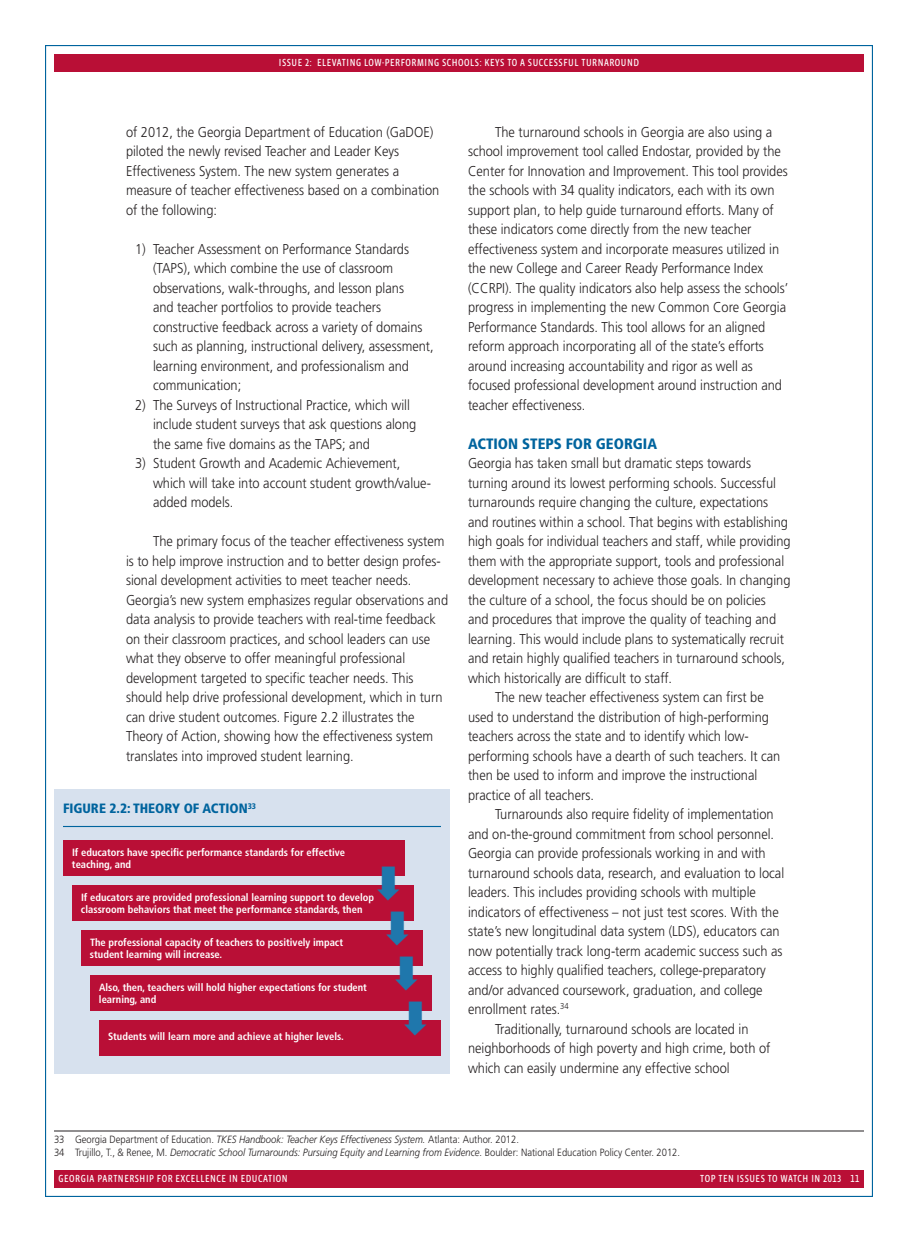
<style>
.page{position:relative;width:918px;height:1242px;background:#fff}
.page>*{position:absolute;margin:0;border:0;box-sizing:border-box;transform-origin:0 0}
.t1{font:36px "Zapf Dingbats IT Cby BT";color:#1f77ac}
.t2{font:900 condensed 15px "Frutiger";color:#00649e}
.t3{font:300 14.25px/19.5px "Frutiger";color:#231f20;scale:.9 1}
.t4{font:900 condensed 13.5px "Frutiger";color:#00649e}
.t5{font:700 condensed 10.5px/12px "Frutiger";color:#fff}
.t6{font:300 10.5px/12.8px "Frutiger";color:#231f20;scale:.9 1}
.t7{font:10.5px "Vista Sans Nar";letter-spacing:.05em;color:#fff}
.s1{font-family:"Vista Sans Nar Alt"}
.s2{font-style:italic}
</style>
<div class="page">
<div style="left:54px;top:1170px;width:810px;height:18px;background:#b90f36"></div>
<div style="left:54px;top:54px;width:810px;height:18px;background:#b90f36"></div>
<hr style="left:54px;top:1131px;width:810px;height:1px;background:#231f20">
<div style="left:54px;top:790px;width:396px;height:284px;background:#d7e1ee"></div>
<hr style="left:63px;top:826px;width:378px;height:1px;background:#00649e">
<div style="left:63px;top:840px;width:342px;height:36px;background:#b90f36"></div>
<div style="left:72px;top:885px;width:342px;height:36px;background:#b90f36"></div>
<div style="left:81px;top:930px;width:342px;height:36px;background:#b90f36"></div>
<div style="left:90px;top:975px;width:342px;height:36px;background:#b90f36"></div>
<div style="left:99px;top:1020px;width:342px;height:36px;background:#b90f36"></div>
<p class="t7" style="left:279px;top:59px;width:362px">ISSUE <span class="s1">2</span>: ELEVATING LOW-PERFORMING SCHOOLS: KEYS TO A SUCCESSFUL TURNAROUND</p>
<p class="t3" style="left:126px;top:123px;width:350px">of 2012, the Georgia Department of Education (GaDOE) piloted the newly revised Teacher and Leader Keys Effectiveness System. The new system generates a measure of teacher effectiveness based on a combination of the following:</p>
<p class="t3" style="left:153px;top:240px;width:313px;text-indent:-18px">1) Teacher Assessment on Performance Standards (TAPS), which combine the use of classroom observations, walk-throughs, and lesson plans<br>and teacher portfolios to provide teachers constructive feedback across a variety of domains such as planning, instructional delivery, assessment, learning environment, and professionalism and communication;</p>
<p class="t3" style="left:153px;top:396px;width:294px;text-indent:-18px">2) The Surveys of Instructional Practice, which will include student surveys that ask questions along the same five domains as the TAPS; and</p>
<p class="t3" style="left:153px;top:455px;width:310px;text-indent:-18px">3) Student Growth and Academic Achievement, which will take into account student growth/value&shy;added models.</p>
<p class="t3" style="left:126px;top:533px;width:360px;text-indent:27px">The primary focus of the teacher effectiveness system is to help improve instruction and to better design profes&shy;sional development activities to meet teacher needs.<br>Georgia’s new system emphasizes regular observations and data analysis to provide teachers with real-time feedback on their classroom practices, and school leaders can use what they observe to offer meaningful professional development targeted to specific teacher needs. This should help drive professional development, which in turn can drive student outcomes. Figure 2.2 illustrates the Theory of Action, showing how the effectiveness system translates into improved student learning.</p>
<p class="t4" style="left:63px;top:803px;width:195px">FIGURE 2.2: THEORY OF ACTION<sup>33</sup></p>
<p class="t5" style="left:72px;top:847px;width:275px">If educators have specific performance standards for effective teaching, and</p>
<p class="t5" style="left:81px;top:892px;width:295px">If educators are provided professional learning support to develop classroom behaviors that meet the performance standards, then</p>
<p class="t5" style="left:90px;top:937px;width:255px">The professional capacity of teachers to positively impact student learning will increase.</p>
<p class="t5" style="left:99px;top:982px;width:270px">Also, then, teachers will hold higher expectations for student learning, and</p>
<p class="t5" style="left:108px;top:1032px;width:237px">Students will learn more and achieve at higher levels.</p>
<h1 class="t1" style="left:421px;top:865px;width:172px;rotate:90deg">➡➡➡➡</h1>
<p class="t3" style="left:468px;top:123px;width:357px;text-indent:27px">The turnaround schools in Georgia are also using a school improvement tool called Endostar, provided by the Center for Innovation and Improvement. This tool provides the schools with 34 quality indicators, each with its own support plan, to help guide turnaround efforts. Many of these indicators come directly from the new teacher effectiveness system and incorporate measures utilized in the new College and Career Ready Performance Index (CCRPI). The quality indicators also help assess the schools’ progress in implementing the new Common Core Georgia Performance Standards. This tool allows for an aligned reform approach incorporating all of the state’s efforts around increasing accountability and rigor as well as focused professional development around instruction and teacher effectiveness.</p>
<p class="t2" style="left:468px;top:437px;width:191px">ACTION STEPS FOR GEORGIA</p>
<p class="t3" style="left:468px;top:455px;width:316px">Georgia has taken small but dramatic steps towards</p>
<p class="t3" style="left:468px;top:474px;width:344px">turning around its lowest performing schools. Successful</p>
<p class="t3" style="left:468px;top:494px;width:335px">turnarounds require changing the culture, expectations</p>
<p class="t3" style="left:468px;top:513px;width:357px">and routines within a school. That begins with establishing</p>
<p class="t3" style="left:468px;top:533px;width:360px">high goals for individual teachers and staff, while providing</p>
<p class="t3" style="left:468px;top:552px;width:353px">them with the appropriate support, tools and professional</p>
<p class="t3" style="left:468px;top:572px;width:360px">development necessary to achieve those goals. In changing</p>
<p class="t3" style="left:468px;top:591px;width:333px">the culture of a school, the focus should be on policies</p>
<p class="t3" style="left:468px;top:611px;width:344px">and procedures that improve the quality of teaching and</p>
<p class="t3" style="left:468px;top:630px;width:353px">learning. This would include plans to systematically recruit</p>
<p class="t3" style="left:468px;top:650px;width:354px">and retain highly qualified teachers in turnaround schools,</p>
<p class="t3" style="left:468px;top:669px;width:228px">which historically are difficult to staff.</p>
<p class="t3" style="left:495px;top:689px;width:300px">The new teacher effectiveness system can first be</p>
<p class="t3" style="left:468px;top:708px;width:336px">used to understand the distribution of high-performing</p>
<p class="t3" style="left:468px;top:728px;width:314px">teachers across the state and to identify which low-</p>
<p class="t3" style="left:468px;top:747px;width:349px">performing schools have a dearth of such teachers. It can</p>
<p class="t3" style="left:468px;top:767px;width:323px">then be used to inform and improve the instructional</p>
<p class="t3" style="left:468px;top:786px;width:141px">practice of all teachers.</p>
<p class="t3" style="left:495px;top:806px;width:311px">Turnarounds also require fidelity of implementation</p>
<p class="t3" style="left:468px;top:825px;width:342px">and on-the-ground commitment from school personnel.</p>
<p class="t3" style="left:468px;top:845px;width:332px">Georgia can provide professionals working in and with</p>
<p class="t3" style="left:468px;top:864px;width:353px">turnaround schools data, research, and evaluation to local</p>
<p class="t3" style="left:468px;top:884px;width:322px">leaders. This includes providing schools with multiple</p>
<p class="t3" style="left:468px;top:903px;width:347px">indicators of effectiveness – not just test scores. With the</p>
<p class="t3" style="left:468px;top:923px;width:348px">state’s new longitudinal data system (LDS), educators can</p>
<p class="t3" style="left:468px;top:942px;width:351px">now potentially track long-term academic success such as</p>
<p class="t3" style="left:468px;top:962px;width:333px">access to highly qualified teachers, college-preparatory</p>
<p class="t3" style="left:468px;top:981px;width:329px">and/or advanced coursework, graduation, and college</p>
<p class="t3" style="left:468px;top:1001px;width:114px">enrollment rates.<sup>34</sup></p>
<p class="t3" style="left:495px;top:1020px;width:283px">Traditionally, turnaround schools are located in</p>
<p class="t3" style="left:468px;top:1040px;width:338px">neighborhoods of high poverty and high crime, both of</p>
<p class="t3" style="left:468px;top:1059px;width:292px">which can easily undermine any effective school</p>
<p class="t6" style="left:54px;top:1134px;width:697px">33 Georgia Department of Education. <span class="s2">TKES Handbook: Teacher Keys Effectiveness System.</span> Atlanta: Author. 2012.<br>34 Trujillo, T., &amp; Renee, M. <span class="s2">Democratic School Turnarounds: Pursuing Equity and Learning from Evidence.</span> Boulder: National Education Policy Center. 2012.</p>
<p class="t7" style="left:58px;top:1175px;width:231px">GEORGIA PARTNERSHIP FOR EXCELLENCE IN EDUCATION</p>
<p class="t7" style="left:700px;top:1175px;width:161px">TOP TEN ISSUES TO WATCH IN <span class="s1">2013 11</span></p>
</div>
